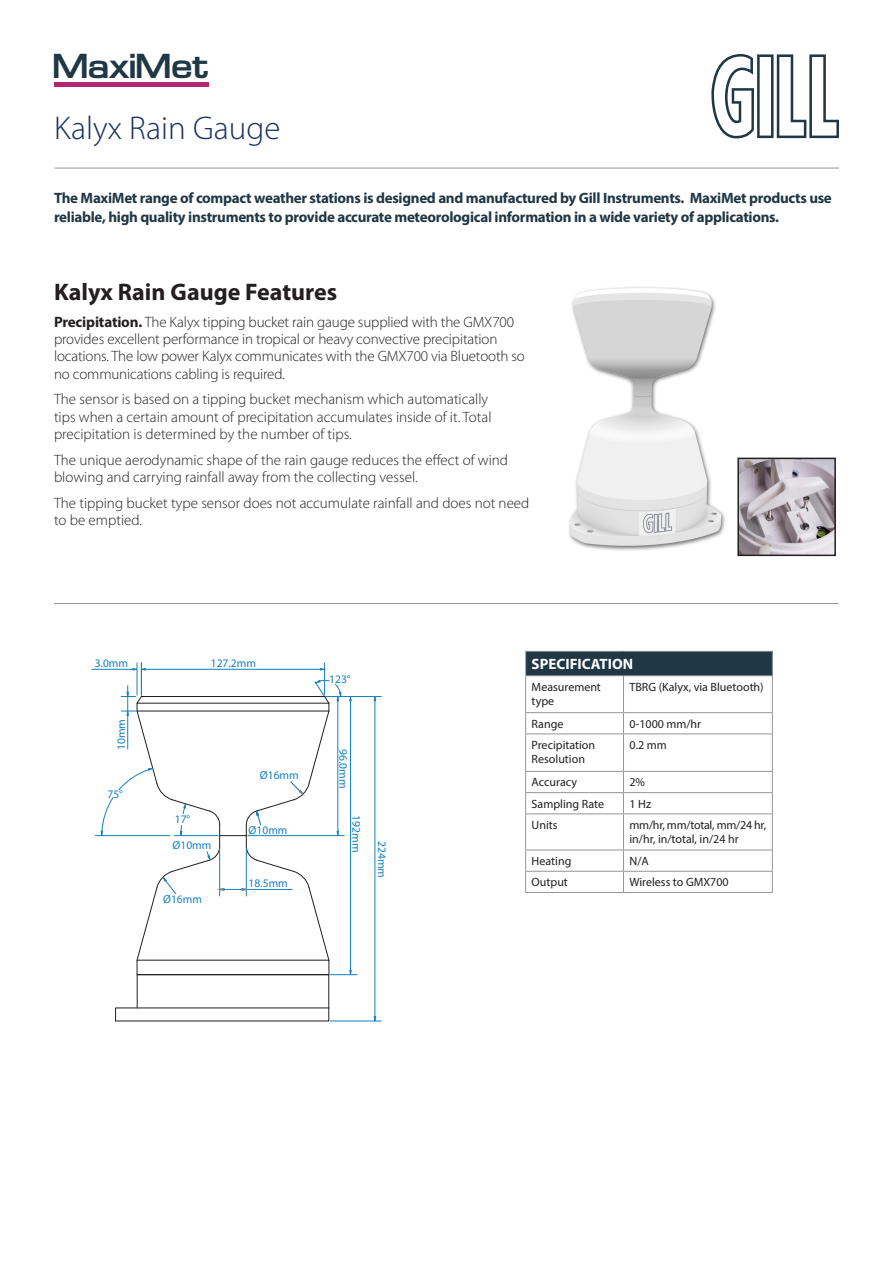
<style>
.page{position:relative;width:893px;height:1263px;background:#fff}
.page>*{position:absolute;margin:0;border:0;box-sizing:border-box;transform-origin:0 0}
.t1{font:700 36.15px "Waukegan LDO Extended";color:#203746}
.t2{font:300 33px "Myriad Pro";color:#1c3160}
.t3{font:700 24px "Myriad Pro";color:#231f20}
.t4{font:300 15px/17.2px "Myriad Pro";color:#231f20}
.t5{font:700 15px/19.5px "Myriad Pro";letter-spacing:-.02em;color:#203746}
.t6{font:700 15px "Myriad Pro";color:#fff}
.t7{font:12px/14.4px "Myriad Pro";color:#231f20}
.t8{font:11.55px "Myriad Pro";color:#1680c0}
.s1{font-weight:700}
</style>
<div class="page">
<svg style="left:711px;top:54px;width:128px;height:84px"></svg>
<hr style="left:55px;top:168px;width:784px;height:1px;background:#939598">
<hr style="left:54px;top:603px;width:785px;height:1px;background:#939598">
<img style="left:569px;top:287px;width:171px;height:270px">
<hr style="left:54px;top:82px;width:154px;height:4px;background:#b42672">
<hr style="left:324px;top:663px;width:1px;height:32px;background:#1680c0">
<hr style="left:146px;top:669px;width:174px;height:1px;background:#1680c0">
<hr style="left:141px;top:663px;width:1px;height:32px;background:#1680c0">
<hr style="left:137px;top:663px;width:1px;height:32px;background:#1680c0">
<hr style="left:92px;top:669px;width:41px;height:1px;background:#1680c0">
<svg style="left:132px;top:668px;width:14px;height:2px"></svg>
<hr style="left:350px;top:701px;width:1px;height:269px;background:#1680c0">
<hr style="left:326px;top:696px;width:55px;height:1px;background:#1680c0">
<hr style="left:330px;top:1021px;width:51px;height:1px;background:#1680c0">
<hr style="left:375px;top:701px;width:1px;height:316px;background:#1680c0">
<svg style="left:115px;top:970px;width:242px;height:52px"></svg>
<hr style="left:95px;top:835px;width:75px;height:1px;background:#1680c0">
<svg style="left:101px;top:680px;width:251px;height:281px"></svg>
<img style="left:740px;top:461px;width:93px;height:92px">
<div style="left:737px;top:458px;width:99px;height:98px;border:2px solid #231f20"></div>
<div style="left:526px;top:651px;width:246px;height:25px;background:#203746"></div>
<hr style="left:525px;top:651px;width:98px;height:1px;background:#939598">
<svg style="left:525px;top:652px;width:1px;height:23px"></svg>
<hr style="left:623px;top:651px;width:150px;height:1px;background:#939598">
<svg style="left:772px;top:652px;width:1px;height:23px"></svg>
<hr style="left:525px;top:675px;width:98px;height:1px;background:#939598">
<hr style="left:525px;top:676px;width:1px;height:36px;background:#939598">
<hr style="left:623px;top:675px;width:150px;height:1px;background:#939598">
<hr style="left:623px;top:676px;width:1px;height:36px;background:#939598">
<hr style="left:772px;top:676px;width:1px;height:36px;background:#939598">
<hr style="left:525px;top:712px;width:98px;height:1px;background:#939598">
<svg style="left:525px;top:713px;width:1px;height:20px"></svg>
<hr style="left:623px;top:712px;width:150px;height:1px;background:#939598">
<svg style="left:623px;top:713px;width:1px;height:20px"></svg>
<svg style="left:772px;top:713px;width:1px;height:20px"></svg>
<hr style="left:525px;top:733px;width:98px;height:1px;background:#939598">
<hr style="left:525px;top:734px;width:1px;height:37px;background:#939598">
<hr style="left:623px;top:733px;width:150px;height:1px;background:#939598">
<hr style="left:623px;top:734px;width:1px;height:37px;background:#939598">
<hr style="left:772px;top:734px;width:1px;height:37px;background:#939598">
<hr style="left:525px;top:771px;width:98px;height:1px;background:#939598">
<hr style="left:623px;top:771px;width:150px;height:1px;background:#939598">
<hr style="left:525px;top:792px;width:98px;height:1px;background:#939598">
<svg style="left:525px;top:772px;width:1px;height:41px"></svg>
<hr style="left:623px;top:792px;width:150px;height:1px;background:#939598">
<svg style="left:623px;top:772px;width:1px;height:41px"></svg>
<svg style="left:772px;top:772px;width:1px;height:41px"></svg>
<hr style="left:525px;top:813px;width:98px;height:1px;background:#939598">
<hr style="left:525px;top:814px;width:1px;height:36px;background:#939598">
<hr style="left:623px;top:813px;width:150px;height:1px;background:#939598">
<hr style="left:623px;top:814px;width:1px;height:36px;background:#939598">
<hr style="left:772px;top:814px;width:1px;height:36px;background:#939598">
<hr style="left:525px;top:850px;width:98px;height:1px;background:#939598">
<hr style="left:623px;top:850px;width:150px;height:1px;background:#939598">
<hr style="left:525px;top:871px;width:98px;height:1px;background:#939598">
<svg style="left:525px;top:850px;width:1px;height:42px"></svg>
<hr style="left:623px;top:871px;width:150px;height:1px;background:#939598">
<svg style="left:623px;top:850px;width:1px;height:42px"></svg>
<svg style="left:772px;top:850px;width:1px;height:42px"></svg>
<hr style="left:525px;top:892px;width:98px;height:1px;background:#939598">
<hr style="left:623px;top:892px;width:150px;height:1px;background:#939598">
<p class="t1" style="left:52px;top:48px;width:157px">MaxiMet</p>
<p class="t2" style="left:54px;top:108px;width:228px">Kalyx Rain Gauge</p>
<p class="t5" style="left:54px;top:188px;width:779px">The MaxiMet range of compact weather stations is designed and manufactured by Gill Instruments. MaxiMet products use reliable, high quality instruments to provide accurate meteorological information in a wide variety of applications.</p>
<p class="t3" style="left:54px;top:277px;width:285px">Kalyx Rain Gauge Features</p>
<p class="t4" style="left:54px;top:313px;width:472px"><span class="s1">Precipitation.</span> The Kalyx tipping bucket rain gauge supplied with the GMX700 provides excellent performance in tropical or heavy convective precipitation locations. The low power Kalyx communicates with the GMX700 via Bluetooth so no communications cabling is required.</p>
<p class="t4" style="left:54px;top:391px;width:439px">The sensor is based on a tipping bucket mechanism which automatically tips when a certain amount of precipitation accumulates inside of it. Total precipitation is determined by the number of tips.</p>
<p class="t4" style="left:54px;top:451px;width:456px">The unique aerodynamic shape of the rain gauge reduces the effect of wind blowing and carrying rainfall away from the collecting vessel.</p>
<p class="t4" style="left:54px;top:494px;width:477px">The tipping bucket type sensor does not accumulate rainfall and does not need to be emptied.</p>
<p class="t8" style="left:95px;top:656px;width:35px">3.0mm</p>
<p class="t8" style="left:211px;top:656px;width:47px">127.2mm</p>
<p class="t8" style="left:114px;top:750px;width:33px;rotate:-90deg">10mm</p>
<p class="t8" style="left:107px;top:787px;width:17px">75°</p>
<p class="t8" style="left:175px;top:812px;width:17px">17°</p>
<p class="t8" style="left:173px;top:838px;width:40px">Ø10mm</p>
<p class="t8" style="left:163px;top:892px;width:40px">Ø16mm</p>
<p class="t8" style="left:260px;top:768px;width:40px">Ø16mm</p>
<p class="t8" style="left:249px;top:823px;width:40px">Ø10mm</p>
<p class="t8" style="left:249px;top:876px;width:41px">18.5mm</p>
<p class="t8" style="left:329px;top:672px;width:23px">123°</p>
<p class="t8" style="left:351px;top:749px;width:41px;rotate:90deg">96.0mm</p>
<p class="t8" style="left:364px;top:815px;width:39px;rotate:90deg">192mm</p>
<p class="t8" style="left:389px;top:841px;width:39px;rotate:90deg">224mm</p>
<p class="t6" style="left:532px;top:654px;width:103px">SPECIFICATION</p>
<p class="t7" style="left:532px;top:679px;width:71px">Measurement type</p>
<p class="t7" style="left:629px;top:679px;width:136px">TBRG (Kalyx, via Bluetooth)</p>
<p class="t7" style="left:532px;top:716px;width:33px">Range</p>
<p class="t7" style="left:629px;top:716px;width:73px">0-1000 mm/hr</p>
<p class="t7" style="left:532px;top:737px;width:65px">Precipitation<br>Resolution</p>
<p class="t7" style="left:629px;top:737px;width:39px">0.2 mm</p>
<p class="t7" style="left:532px;top:775px;width:47px">Accuracy</p>
<p class="t7" style="left:629px;top:775px;width:17px">2%</p>
<p class="t7" style="left:532px;top:796px;width:74px">Sampling Rate</p>
<p class="t7" style="left:629px;top:796px;width:23px">1 Hz</p>
<p class="t7" style="left:532px;top:817px;width:27px">Units</p>
<p class="t7" style="left:629px;top:817px;width:138px">mm/hr, mm/total, mm/24 hr, in/hr, in/total, in/24 hr</p>
<p class="t7" style="left:532px;top:853px;width:41px">Heating</p>
<p class="t7" style="left:629px;top:853px;width:21px">N/A</p>
<p class="t7" style="left:532px;top:875px;width:38px">Output</p>
<p class="t7" style="left:629px;top:875px;width:101px">Wireless to GMX700</p>
</div>
